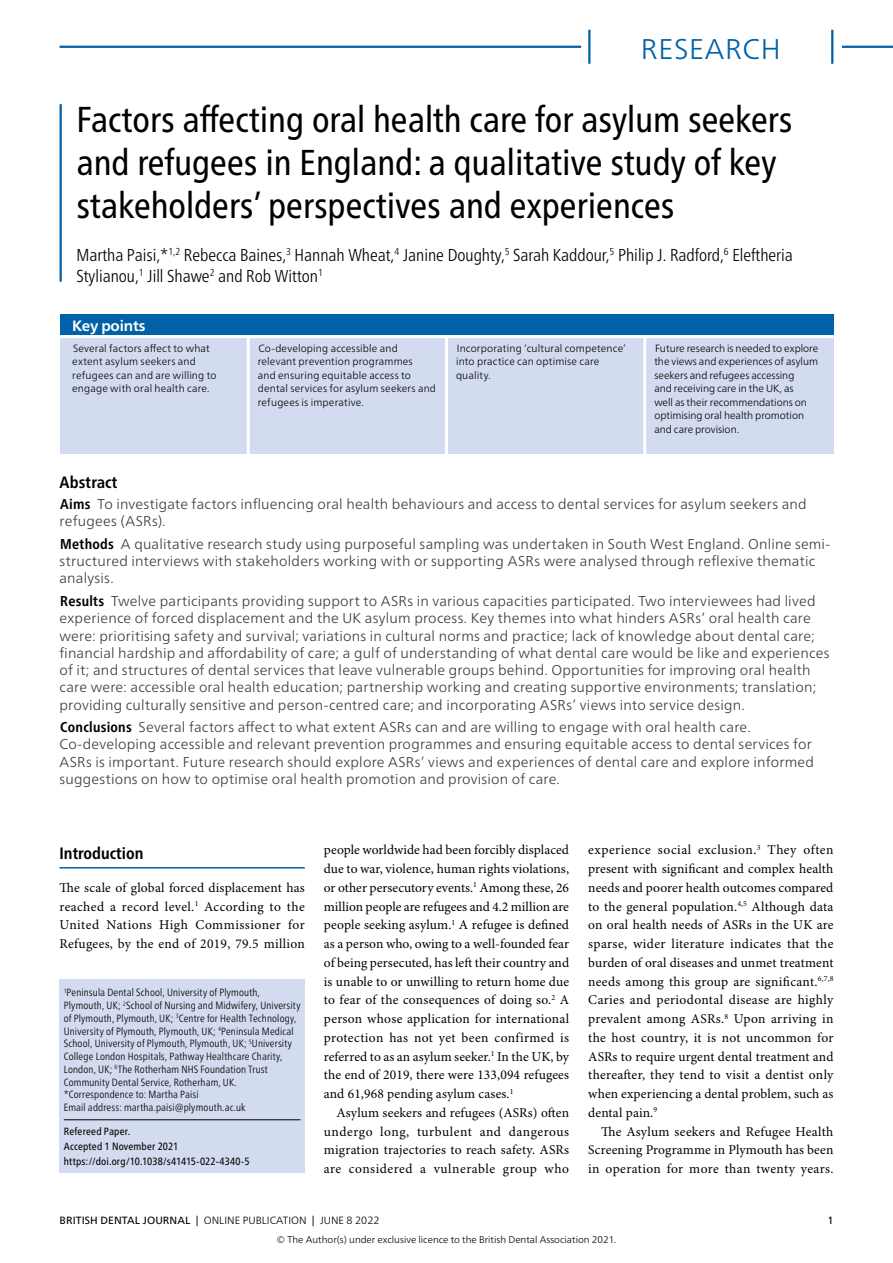
<style>
.page{position:relative;width:893px;height:1263px;background:#fff}
.page>*{position:absolute;margin:0;border:0;box-sizing:border-box;transform-origin:0 0}
.Title_3_Cnd_24pt{font:condensed 36px/43.2px "Frutiger Neue LT Pro";color:#000}
.t1{font:300 28.5px "Frutiger Neue LT Pro";letter-spacing:.025em;color:#0060a8}
.Author_1{font:300 condensed 17.25px/21px "Frutiger Neue LT Pro";color:#000}
.SectionHeading_1_MSS{font:700 condensed 16.5px "Frutiger Neue LT Pro";color:#000}
.Abstract_Heading_MSS{font:700 condensed 16.5px "Frutiger Neue LT Pro";letter-spacing:.01em;color:#000}
.Key_Points_Heading_x{font:700 15px "Frutiger Neue LT Pro";letter-spacing:-.01em;color:#fff}
.t2{font:300 14.25px/17.2px "Frutiger Neue LT Pro";letter-spacing:.015em;color:#3a3a39}
.Para_9pt_justified{font:13.5px/18.8px "Minion Pro";letter-spacing:.015em;color:#000;text-align:justify}
.Para_9pt_justified_1{font:13.5px/18.8px "Minion Pro";letter-spacing:.015em;color:#000;text-align:justify}
.NoXML_Biography_MSS{font:300 condensed 10.5px/12.8px "Frutiger Neue LT Pro";letter-spacing:.015em;color:#000}
.t3{font:300 10.5px/13.5px "Frutiger Neue LT Pro";letter-spacing:.015em;color:#000}
.t4{font:300 10.5px/13.5px "Frutiger Neue LT Pro";letter-spacing:-.005em;color:#000}
.NoXML_article_detail{font:condensed 10.5px "Frutiger Neue LT Pro";letter-spacing:.015em;color:#000}
.t5{font:10.5px "Frutiger Neue LT Pro";color:#000}
.t6{font:300 9.75px "Frutiger Neue LT Pro";color:#000}
.s1{font-weight:700;font-stretch:condensed;color:#000}
.s2{font-weight:400}
</style>
<div class="page">
<hr style="left:60px;top:104px;width:2px;height:178px;background:#0060a8">
<hr style="left:60px;top:867px;width:245px;height:1px;background:#0060a8">
<div style="left:60px;top:980px;width:245px;height:193px;background:#d2dbef"></div>
<hr style="left:64px;top:1119px;width:236px;height:1px;background:#000">
<div style="left:60px;top:315px;width:773px;height:139px;background:#d2dbef"></div>
<div style="left:60px;top:315px;width:773px;height:20px;background:#0060a8"></div>
<hr style="left:60px;top:335px;width:773px;height:3px;background:#fff">
<hr style="left:247px;top:337px;width:3px;height:122px;background:#fff">
<hr style="left:445px;top:337px;width:3px;height:122px;background:#fff">
<hr style="left:643px;top:337px;width:3px;height:122px;background:#fff">
<hr style="left:60px;top:46px;width:521px;height:2px;background:#0060a8">
<hr style="left:842px;top:46px;width:51px;height:2px;background:#0060a8">
<hr style="left:588px;top:30px;width:2px;height:34px;background:#0060a8">
<hr style="left:831px;top:30px;width:2px;height:34px;background:#0060a8">
<h2 class="t1" style="left:641px;top:32px;width:141px">RESEARCH</h2>
<p class="Title_3_Cnd_24pt" style="left:77px;top:98px;width:717px">Factors affecting oral health care for asylum seekers and refugees in England: a qualitative study of key stakeholders’ perspectives and experiences</p>
<p class="Author_1" style="left:77px;top:244px;width:718px">Martha Paisi,*<sup>1,2</sup> Rebecca Baines,<sup>3</sup> Hannah Wheat,<sup>4</sup> Janine Doughty,<sup>5</sup> Sarah Kaddour,<sup>5</sup> Philip J. Radford,<sup>6</sup> Eleftheria<br>Stylianou,<sup>1</sup> Jill Shawe<sup>2</sup> and Rob Witton<sup>1</sup></p>
<p class="Key_Points_Heading_x" style="left:72px;top:316px;width:75px">Key points</p>
<p class="t3" style="left:72px;top:341px;width:146px">Several factors affect to what extent asylum seekers and refugees can and are willing to engage with oral health care.</p>
<p class="t3" style="left:258px;top:341px;width:180px">Co-developing accessible and relevant prevention programmes<br>and ensuring equitable access to dental services for asylum seekers and refugees is imperative.</p>
<p class="t4" style="left:654px;top:341px;width:166px">Future research is needed to explore the views and experiences of asylum seekers and refugees accessing<br>and receiving care in the UK, as<br>well as their recommendations on optimising oral health promotion and care provision.</p>
<p class="t3" style="left:456px;top:341px;width:172px">Incorporating ‘cultural competence’ into practice can optimise care quality.</p>
<p class="Abstract_Heading_MSS" style="left:60px;top:472px;width:59px">Abstract</p>
<p class="t2" style="left:60px;top:495px;width:749px"><span class="s1">Aims</span> To investigate factors influencing oral health behaviours and access to dental services for asylum seekers and refugees (ASRs).</p>
<p class="t2" style="left:60px;top:535px;width:772px"><span class="s1">Methods</span> A qualitative research study using purposeful sampling was undertaken in South West England. Online semi&shy;structured interviews with stakeholders working with or supporting ASRs were analysed through reflexive thematic analysis.</p>
<p class="t2" style="left:60px;top:592px;width:771px"><span class="s1">Results</span> Twelve participants providing support to ASRs in various capacities participated. Two interviewees had lived experience of forced displacement and the UK asylum process. Key themes into what hinders ASRs’ oral health care were: prioritising safety and survival; variations in cultural norms and practice; lack of knowledge about dental care; financial hardship and affordability of care; a gulf of understanding of what dental care would be like and experiences of it; and structures of dental services that leave vulnerable groups behind. Opportunities for improving oral health care were: accessible oral health education; partnership working and creating supportive environments; translation; providing culturally sensitive and person-centred care; and incorporating ASRs’ views into service design.</p>
<p class="t2" style="left:60px;top:718px;width:756px"><span class="s1">Conclusions</span> Several factors affect to what extent ASRs can and are willing to engage with oral health care.<br>Co-developing accessible and relevant prevention programmes and ensuring equitable access to dental services for ASRs is important. Future research should explore ASRs’ views and experiences of dental care and explore informed suggestions on how to optimise oral health promotion and provision of care.</p>
<p class="SectionHeading_1_MSS" style="left:60px;top:843px;width:85px">Introduction</p>
<p class="Para_9pt_justified_1" style="left:60px;top:879px;width:247px">The scale of global forced displacement has reached a record level.<sup>1</sup> According to the United Nations High Commissioner for Refugees, by the end of 2019, 79.5 million</p>
<p class="NoXML_Biography_MSS" style="left:64px;top:986px;width:238px"><sup>1</sup>Peninsula Dental School, University of Plymouth, Plymouth, UK; <sup>2</sup>School of Nursing and Midwifery, University of Plymouth, Plymouth, UK; <sup>3</sup>Centre for Health Technology, University of Plymouth, Plymouth, UK; <sup>4</sup>Peninsula Medical School, University of Plymouth, Plymouth, UK; <sup>5</sup>University College London Hospitals, Pathway Healthcare Charity, London, UK; <sup>6</sup>The Rotherham NHS Foundation Trust Community Dental Service, Rotherham, UK. *Correspondence to: Martha Paisi<br>Email address: martha.paisi@plymouth.ac.uk</p>
<p class="NoXML_article_detail" style="left:64px;top:1125px;width:68px">Refereed Paper.</p>
<p class="NoXML_article_detail" style="left:64px;top:1140px;width:116px">Accepted 1 November 2021</p>
<p class="NoXML_article_detail" style="left:64px;top:1155px;width:187px">https://doi.org/10.1038/s41415-022-4340-5</p>
<p class="Para_9pt_justified_1" style="left:324px;top:841px;width:247px">people worldwide had been forcibly displaced due to war, violence, human rights violations, or other persecutory events.<sup>1</sup> Among these, 26 million people are refugees and 4.2 million are people seeking asylum.<sup>1</sup> A refugee is defined as a person who, owing to a well-founded fear of being persecuted, has left their country and is unable to or unwilling to return home due to fear of the consequences of doing so.<sup>2</sup> A person whose application for international protection has not yet been confirmed is referred to as an asylum seeker.<sup>1</sup> In the UK, by the end of 2019, there were 133,094 refugees and 61,968 pending asylum cases.<sup>1</sup></p>
<p class="Para_9pt_justified" style="left:324px;top:1104px;width:247px;text-indent:13px">Asylum seekers and refugees (ASRs) often undergo long, turbulent and dangerous migration trajectories to reach safety. ASRs are considered a vulnerable group who</p>
<p class="Para_9pt_justified" style="left:588px;top:841px;width:247px">experience social exclusion.<sup>3</sup> They often present with significant and complex health needs and poorer health outcomes compared to the general population.<sup>4,5</sup> Although data on oral health needs of ASRs in the UK are sparse, wider literature indicates that the burden of oral diseases and unmet treatment needs among this group are significant.<sup>6,7,8<br></sup>Caries and periodontal disease are highly prevalent among ASRs.<sup>8</sup> Upon arriving in the host country, it is not uncommon for ASRs to require urgent dental treatment and thereafter, they tend to visit a dentist only when experiencing a dental problem, such as dental pain.<sup>9</sup></p>
<p class="Para_9pt_justified" style="left:588px;top:1122px;width:247px;text-indent:13px">The Asylum seekers and Refugee Health Screening Programme in Plymouth has been in operation for more than twenty years.</p>
<p class="t3" style="left:60px;top:1214px;width:321px"><span class="s2">BRITISH DENTAL JOURNAL |</span> ONLINE PUBLICATION <span class="s2">|</span> JUNE 8 2022</p>
<p class="t5" style="left:827px;top:1214px;width:8px">1</p>
<p class="t6" style="left:276px;top:1234px;width:342px">© The Author(s) under exclusive licence to the British Dental Association 2021.</p>
</div>
